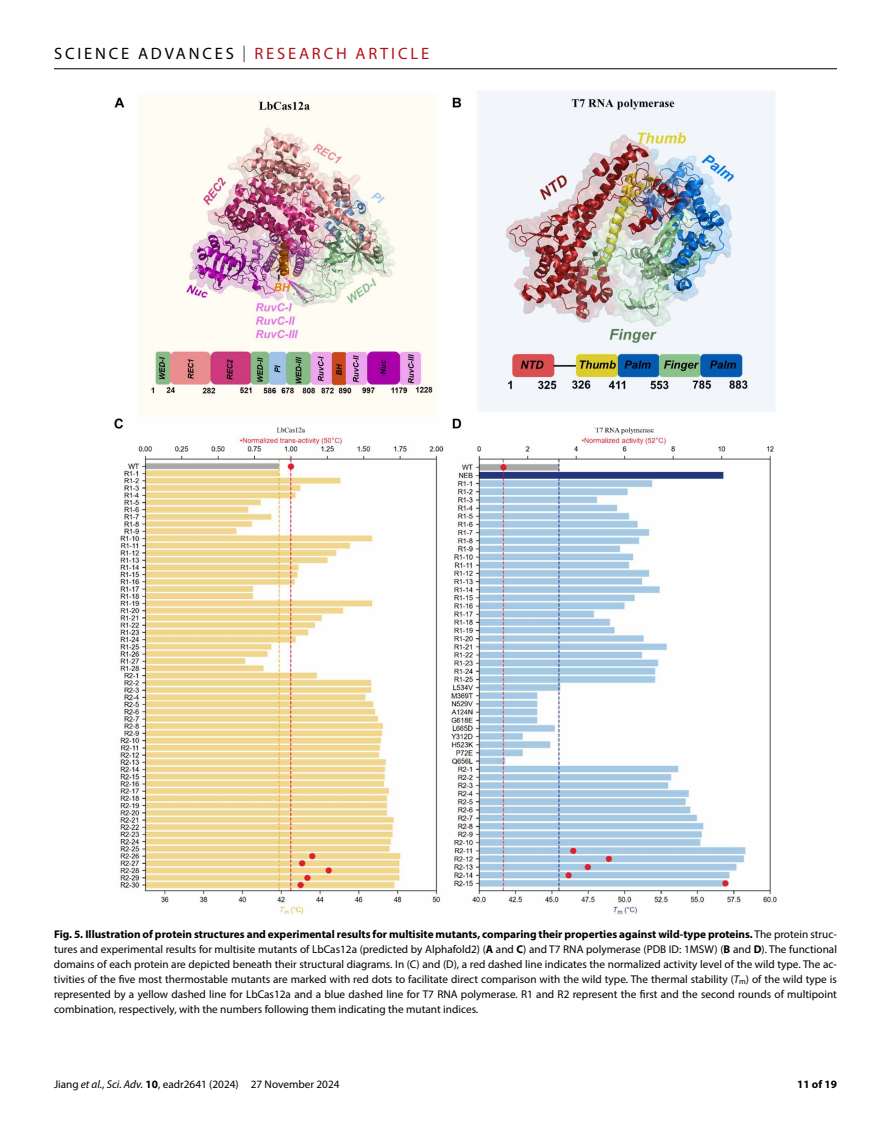
<style>
.page{position:relative;width:891px;height:1134px;background:#fff}
.page>*{position:absolute;margin:0;border:0;box-sizing:border-box;transform-origin:0 0}
.t1{font:16.5px "Myriad Pro";letter-spacing:.17em;color:#000}
.t2{font:11.25px/15px "Myriad Pro";color:#000;text-align:justify}
.t3{font:700 11.25px "Myriad Pro";color:#000}
.s1{font-weight:300}
.s2{color:#b5121b}
.s3{font-weight:700}
.s4{font-style:italic}
</style>
<div class="page">
<hr style="left:54px;top:68px;width:783px;height:1px;background:#000">
<img style="left:114px;top:91px;width:663px;height:824px">
<h1 class="t1" style="left:54px;top:44px;width:376px">Scien ce Advan ces <span class="s1">|</span> <span class="s2">Resear ch Ar ticle</span></h1>
<p class="t2" style="left:54px;top:926px;width:785px"><span class="s3">Fig. 5. Illustration of protein structures and experimental results for multisite mutants, comparing their properties against wild-type proteins.</span> The protein struc&shy;tures and experimental results for multisite mutants of LbCas12a (predicted by Alphafold2) (<span class="s3">A</span> and <span class="s3">C</span>) and T7 RNA polymerase (PDB ID: 1MSW) (<span class="s3">B</span> and <span class="s3">D</span>). The functional domains of each protein are depicted beneath their structural diagrams. I n (C) and (D), a red dashed line indicates the normalized activity level of the wild type. The ac&shy;tivities of the five most thermostable mutants are marked with red dots to facilitate direct comparison with the wild type. The thermal stability (<span class="s4">T</span><sub>m</sub>) of the wild type is represented by a yellow dashed line for LbCas12a and a blue dashed line for T7 RNA polymerase. R1 and R2 represent the first and the second rounds of multipoint combination, respectively, with the numbers following them indicating the mutant indices.</p>
<p class="t2" style="left:54px;top:1076px;width:287px">Jiang <span class="s4">et al.</span>, <span class="s4">Sci. Adv.</span> <span class="s3">10</span>, eadr2641 (2024) 27 November 2024</p>
<p class="t3" style="left:797px;top:1076px;width:41px">11 of 19</p>
</div>
